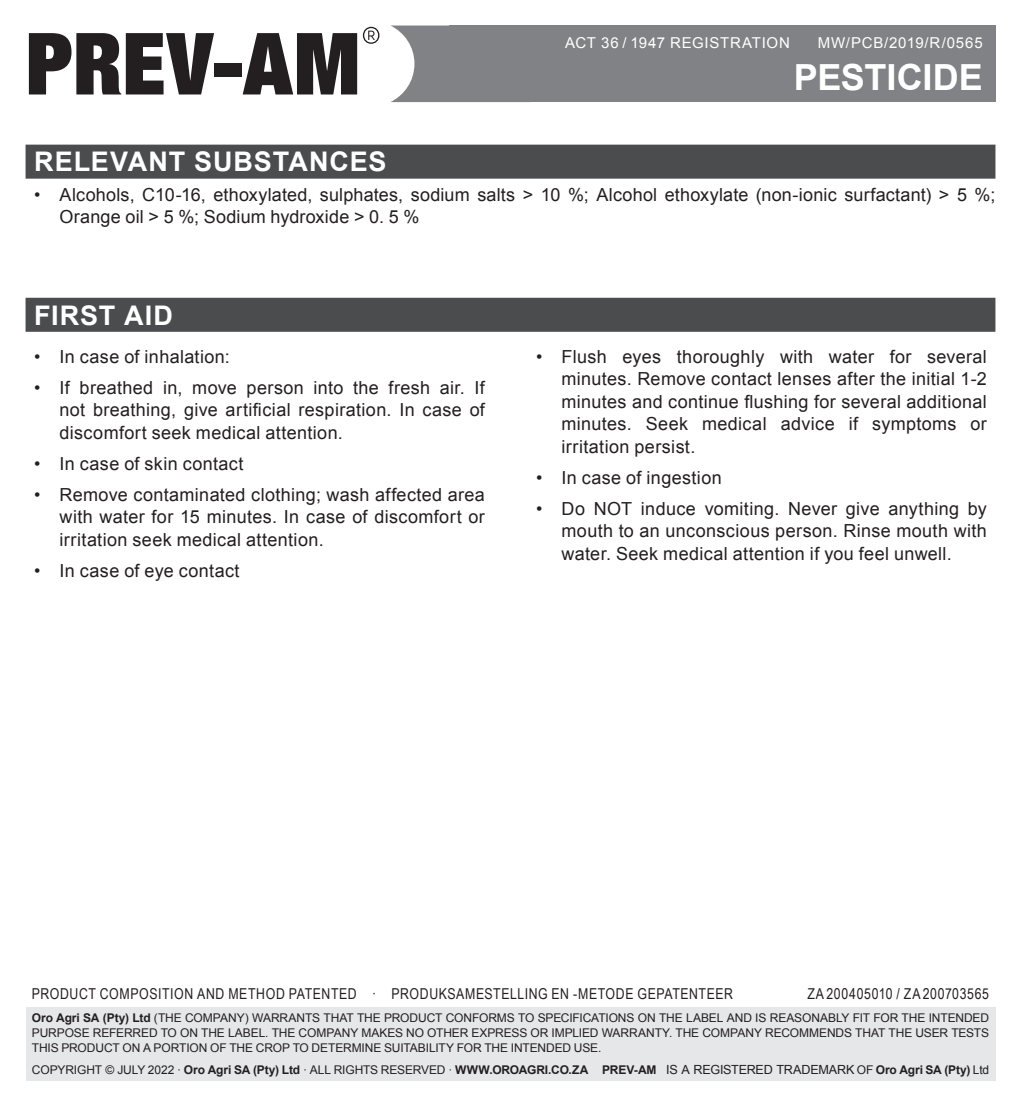
<style>
.page{position:relative;width:1021px;height:1106px;background:#fff}
.page>*{position:absolute;margin:0;border:0;box-sizing:border-box;transform-origin:0 0}
.t1{font:900 condensed 85.8px "Helvetica Neue LT Std";letter-spacing:.005em;color:#231f20}
.t2{font:700 36px "Arial";letter-spacing:-.005em;color:#fff}
.TABLE___H1{font:700 27px "Arial";letter-spacing:.03em;color:#fff}
.t3{font:18px/22.5px "Arial";letter-spacing:.02em;color:#231f20;text-align:justify}
.MAIN_BODY_TEXT{font:15px "Arial Narrow";letter-spacing:.04em;color:#231f20}
.t4{font:15px "Arial";letter-spacing:.05em;color:#fff}
.DISCLAIMER{font:12px/15px "Arial";letter-spacing:-.01em;color:#231f20;text-align:justify}
.DISCLAIMER-2{font:700 12px "Arial";letter-spacing:-.005em;color:#231f20}
.s1{font-weight:700}
.s2{font-weight:400}
.s3{font-weight:400;font-size:12.6px}
</style>
<div class="page">
<div style="left:26px;top:145px;width:969px;height:34px;background:#4b4c4d"></div>
<div style="left:26px;top:1007px;width:969px;height:73px;background:#e6e7e9"></div>
<div style="left:26px;top:298px;width:969px;height:34px;background:#4b4c4d"></div>
<svg style="left:391px;top:26px;width:58px;height:76px"></svg>
<svg style="left:363px;top:27px;width:16px;height:17px"></svg>
<div style="left:449px;top:26px;width:546px;height:76px;background:#808285"></div>
<p class="t1" style="left:26px;top:9px;width:336px">PREV-AM</p>
<p class="t4" style="left:565px;top:33px;width:226px">ACT 36 / 1947 REGISTRATION</p>
<p class="t4" style="left:818px;top:33px;width:166px">MW/PCB/2019/R/0565</p>
<h2 class="t2" style="left:794px;top:54px;width:190px">PESTICIDE</h2>
<p class="TABLE___H1" style="left:34px;top:144px;width:354px">RELEVANT SUBSTANCES</p>
<p class="t3" style="left:60px;top:184px;width:937px;text-indent:-26px">• Alcohols, C10-16, ethoxylated, sulphates, sodium salts &gt; 10 %; Alcohol ethoxylate (non-ionic surfactant) &gt; 5 %;<br>Orange oil &gt; 5 %; Sodium hydroxide &gt; 0. 5 %</p>
<p class="TABLE___H1" style="left:34px;top:297px;width:140px">FIRST AID</p>
<p class="t3" style="left:34px;top:345px;width:197px">• In case of inhalation:</p>
<p class="t3" style="left:60px;top:376px;width:427px;text-indent:-26px">• If breathed in, move person into the fresh air. If not breathing, give artificial respiration. In case of discomfort seek medical attention.</p>
<p class="t3" style="left:34px;top:452px;width:211px">• In case of skin contact</p>
<p class="t3" style="left:60px;top:483px;width:427px;text-indent:-26px">• Remove contaminated clothing; wash affected area with water for 15 minutes. In case of discomfort or irritation seek medical attention.</p>
<p class="t3" style="left:34px;top:559px;width:207px">• In case of eye contact</p>
<p class="t3" style="left:561px;top:345px;width:427px;text-indent:-26px">• Flush eyes thoroughly with water for several minutes. Remove contact lenses after the initial 1-2 minutes and continue flushing for several additional minutes. Seek medical advice if symptoms or irritation persist.</p>
<p class="t3" style="left:536px;top:466px;width:187px">• In case of ingestion</p>
<p class="t3" style="left:561px;top:497px;width:427px;text-indent:-26px">• Do NOT induce vomiting. Never give anything by mouth to an unconscious person. Rinse mouth with water. Seek medical attention if you feel unwell.</p>
<p class="MAIN_BODY_TEXT" style="left:32px;top:982px;width:702px">PRODUCT COMPOSITION AND METHOD PATENTED · PRODUKSAMESTELLING EN -METODE GEPATENTEER</p>
<p class="MAIN_BODY_TEXT" style="left:807px;top:982px;width:183px">ZA 200405010 / ZA 200703565</p>
<p class="DISCLAIMER" style="left:32px;top:1010px;width:958px"><span class="s1">Oro Agri SA (Pty) Ltd</span> (THE COMPANY) WARRANTS THAT THE PRODUCT CONFORMS TO SPECIFICATIONS ON THE LABEL AND IS REASONABLY FIT FOR THE INTENDED PURPOSE REFERRED TO ON THE LABEL. THE COMPANY MAKES NO OTHER EXPRESS OR IMPLIED WARRANTY. THE COMPANY RECOMMENDS THAT THE USER TESTS THIS PRODUCT ON A PORTION OF THE CROP TO DETERMINE SUITABILITY FOR THE INTENDED USE.</p>
<p class="DISCLAIMER-2" style="left:32px;top:1062px;width:958px"><span class="s2">COPYRIGHT © JULY 2022 ∙</span> Oro Agri SA (Pty) Ltd <span class="s2">∙ ALL RIGHTS RESERVED ∙</span> WWW.OROAGRI.CO.ZA PREV-AM <span class="s3">IS A REGISTERED TRADEMARK</span> <span class="s2">OF</span> Oro Agri SA (Pty) <span class="s2">Ltd</span></p>
</div>
